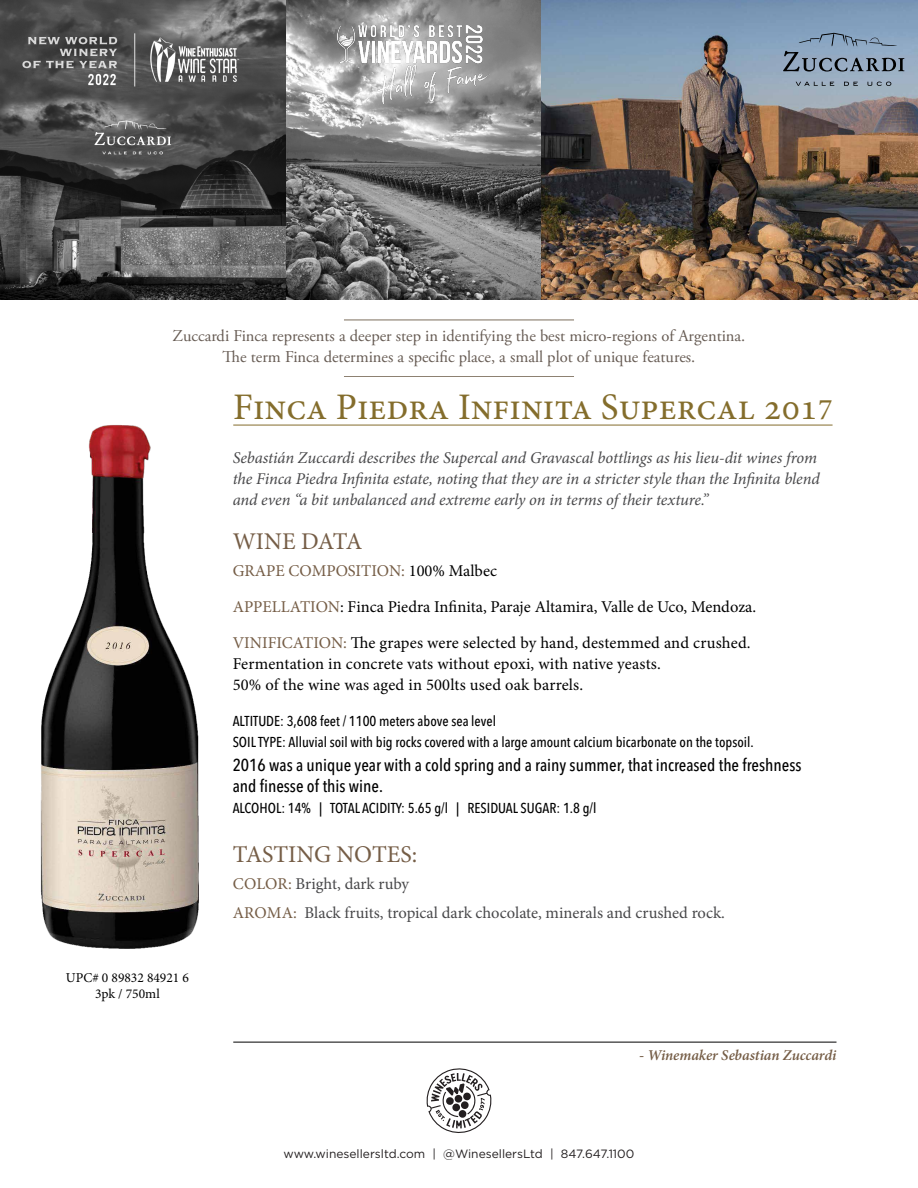
<style>
.page{position:relative;width:918px;height:1188px;background:#fff}
.page>*{position:absolute;margin:0;border:0;box-sizing:border-box;transform-origin:0 0}
.t1{font:37.5px "Minion Pro";color:#846d2c}
.t2{font:24px "Minion Pro";letter-spacing:-.005em;color:#755d46}
.t3{font:500 17.25px/21px "Avenir Next Condensed";color:#000}
.t4{font:16.5px/36px "Minion Pro";color:#000}
.t5{font:italic 16.5px/21px "Minion Pro";letter-spacing:-.01em;color:#48484a}
.t6{font:16.5px/21px "Adobe Garamond Pro";color:#665b53;text-align:center}
.t7{font:16.5px/28.5px "Minion Pro";color:#48484a}
.t8{font:italic 600 15px "Minion Pro";letter-spacing:-.005em;color:#755d46}
.t9{font:500 14.25px/21px "Avenir Next Condensed";color:#000}
.t10{font:13.5px/16.2px "Minion Pro";color:#000;text-align:center}
.t11{font:12px "Gotham";color:#231f20}
.s1{font-size:30px}
.s2{color:#755d46}
</style>
<div class="page">
<hr style="left:233px;top:1042px;width:604px;height:1px;background:#000">
<img style="left:40px;top:425px;width:159px;height:524px">
<hr style="left:233px;top:425px;width:600px;height:1px;background:#846d2c">
<hr style="left:344px;top:376px;width:230px;height:1px;background:#7c6d5c">
<hr style="left:344px;top:320px;width:230px;height:1px;background:#7c6d5c">
<svg style="left:426px;top:1068px;width:66px;height:65px"></svg>
<img style="left:0;top:0;width:918px;height:300px">
<img style="left:338px;top:26px;width:152px;height:77px">
<svg style="left:796px;top:82px;width:38px;height:4px"></svg>
<svg style="left:844px;top:82px;width:14px;height:4px"></svg>
<svg style="left:868px;top:82px;width:23px;height:4px"></svg>
<svg style="left:783px;top:33px;width:121px;height:39px;background:#7c90a7"></svg>
<p class="t6" style="left:173px;top:326px;width:574px">Zuccardi Finca represents a deeper step in identifying the best micro-regions of Argentina.<br>The term Finca determines a specific place, a small plot of unique features.</p>
<h1 class="t1" style="left:233px;top:382px;width:601px">Finca Piedra Infinita Supercal 201<span class="s1">7</span></h1>
<p class="t10" style="left:66px;top:969px;width:125px">UPC# 0 89832 84921 6<br>3pk / 750ml</p>
<p class="t5" style="left:233px;top:448px;width:589px">Sebastián Zuccardi describes the Supercal and Gravascal bottlings as his lieu-dit wines from the Finca Piedra Infinita estate, noting that they are in a stricter style than the Infinita blend and even “a bit unbalanced and extreme early on in terms of their texture.”</p>
<h2 class="t2" style="left:233px;top:525px;width:131px">WINE DATA</h2>
<p class="t4" style="left:233px;top:553px;width:525px"><span class="s2">GRAPE COMPOSITION:</span> 100% Malbec<br><span class="s2">APPELLATION</span>: Finca Piedra Infinita, Paraje Altamira, Valle de Uco, Mendoza.<br><span class="s2">VINIFICATION:</span> The grapes were selected by hand, destemmed and crushed.</p>
<p class="t4" style="left:233px;top:653px;width:430px;line-height:21px">Fermentation in concrete vats without epoxi, with native yeasts.<br>50% of the wine was aged in 500lts used oak barrels.</p>
<p class="t9" style="left:233px;top:710px;width:523px">ALTITUDE: 3,608 feet / 1100 meters above sea level<br>SOIL TYPE: Alluvial soil with big rocks covered with a large amount calcium bicarbonate on the topsoil.</p>
<p class="t3" style="left:233px;top:754px;width:570px">2016 was a unique year with a cold spring and a rainy summer, that increased the freshness and finesse of this wine.</p>
<p class="t9" style="left:233px;top:797px;width:365px">ALCOHOL: 14% | TOTAL ACIDITY: 5.65 g/l | RESIDUAL SUGAR: 1.8 g/l</p>
<h2 class="t2" style="left:233px;top:839px;width:186px">TASTING NOTES:</h2>
<p class="t7" style="left:233px;top:870px;width:494px"><span class="s2">COLOR:</span> Bright, dark ruby<br><span class="s2">AROMA:</span> Black fruits, tropical dark chocolate, minerals and crushed rock.</p>
<p class="t8" style="left:639px;top:1045px;width:199px">- Winemaker Sebastian Zuccardi</p>
<p class="t11" style="left:284px;top:1147px;width:352px">www.winesellersltd.com | @WinesellersLtd | 847.647.1100</p>
</div>
